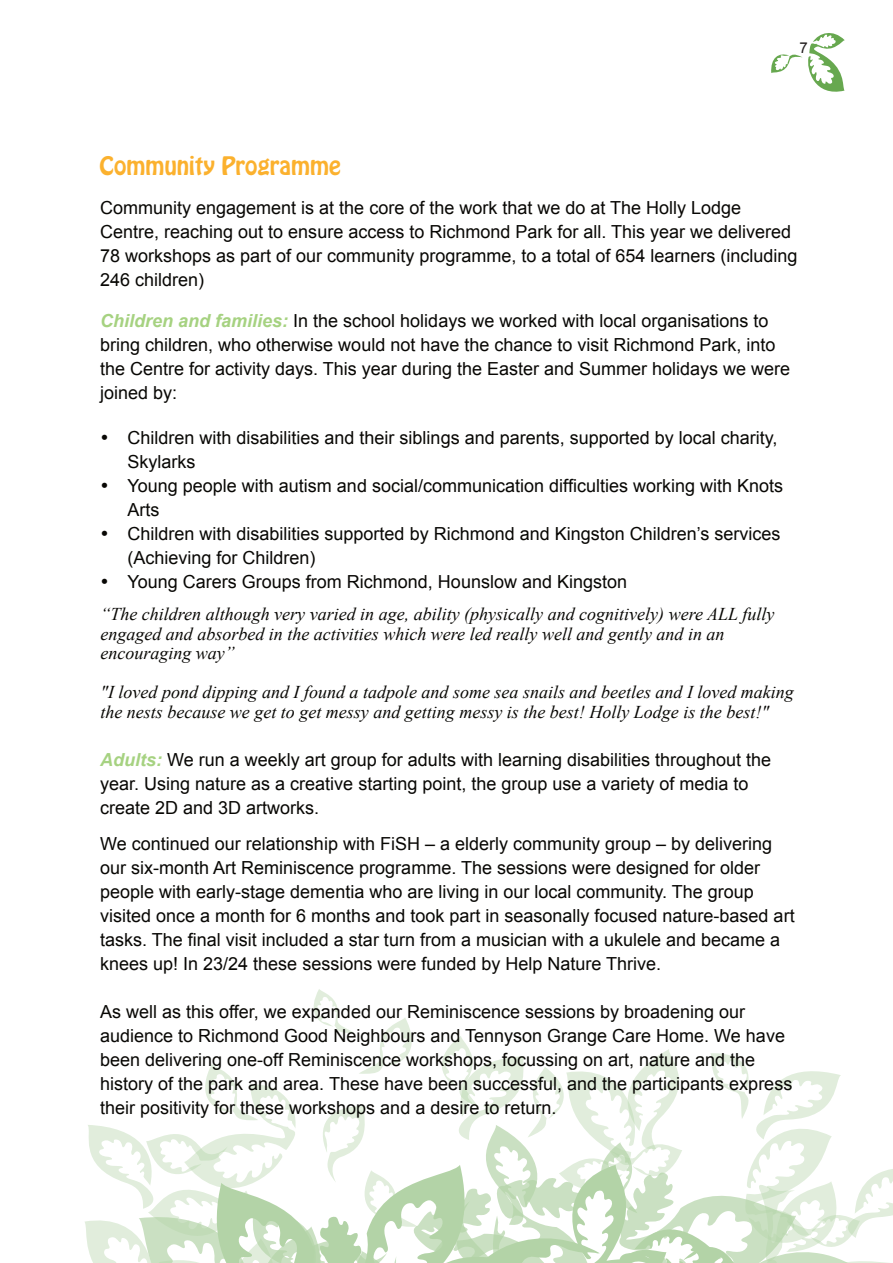
<style>
.page{position:relative;width:893px;height:1263px;background:#fff}
.page>*{position:absolute;margin:0;border:0;box-sizing:border-box;transform-origin:0 0}
.t1{font:22.5px "Hobo Std";color:#fbb12e}
.t2{font:18px/24px "Arial";color:#080704}
.t3{font:italic 18px/19.5px "Times New Roman";color:#080704}
.t4{font:15px "Arial";color:#231f20}
.s1{font-weight:700;font-style:italic;color:#a6d281}
</style>
<div class="page">
<svg style="left:85px;top:989px;width:808px;height:274px"></svg>
<svg style="left:771px;top:33px;width:74px;height:59px"></svg>
<p class="t4" style="left:800px;top:43px;width:10px">7</p>
<p class="t1" style="left:100px;top:156px;width:243px">Community Programme</p>
<p class="t2" style="left:100px;top:197px;width:699px">Community engagement is at the core of the work that we do at The Holly Lodge Centre, reaching out to ensure access to Richmond Park for all. This year we delivered 78 workshops as part of our community programme, to a total of 654 learners (including 246 children)</p>
<p class="t2" style="left:100px;top:310px;width:692px"><span class="s1">Children and families:</span> In the school holidays we worked with local organisations to bring children, who otherwise would not have the chance to visit Richmond Park, into the Centre for activity days. This year during the Easter and Summer holidays we were joined by:</p>
<p class="t2" style="left:127px;top:428px;width:652px;text-indent:-27px">• Children with disabilities and their siblings and parents, supported by local charity,<br>Skylarks</p>
<p class="t2" style="left:127px;top:476px;width:657px;text-indent:-27px">• Young people with autism and social/communication difficulties working with Knots<br>Arts</p>
<p class="t2" style="left:127px;top:524px;width:655px;text-indent:-27px">• Children with disabilities supported by Richmond and Kingston Children’s services (Achieving for Children)</p>
<p class="t2" style="left:100px;top:572px;width:528px">• Young Carers Groups from Richmond, Hounslow and Kingston</p>
<p class="t3" style="left:100px;top:606px;width:675px">“The children although very varied in age, ability (physically and cognitively) were ALL fully engaged and absorbed in the activities which were led really well and gently and in an encouraging way”</p>
<p class="t3" style="left:100px;top:684px;width:695px">"I loved pond dipping and I found a tadpole and some sea snails and beetles and I loved making the nests because we get to get messy and getting messy is the best! Holly Lodge is the best!"</p>
<p class="t2" style="left:100px;top:749px;width:673px"><span class="s1">Adults:</span> We run a weekly art group for adults with learning disabilities throughout the year. Using nature as a creative starting point, the group use a variety of media to create 2D and 3D artworks.</p>
<p class="t2" style="left:100px;top:833px;width:696px">We continued our relationship with FiSH – a elderly community group – by delivering our six-month Art Reminiscence programme. The sessions were designed for older people with early-stage dementia who are living in our local community. The group visited once a month for 6 months and took part in seasonally focused nature-based art tasks. The final visit included a star turn from a musician with a ukulele and became a knees up! In 23/24 these sessions were funded by Help Nature Thrive.</p>
<p class="t2" style="left:100px;top:1001px;width:694px">As well as this offer, we expanded our Reminiscence sessions by broadening our audience to Richmond Good Neighbours and Tennyson Grange Care Home. We have been delivering one-off Reminiscence workshops, focussing on art, nature and the history of the park and area. These have been successful, and the participants express their positivity for these workshops and a desire to return.</p>
</div>
